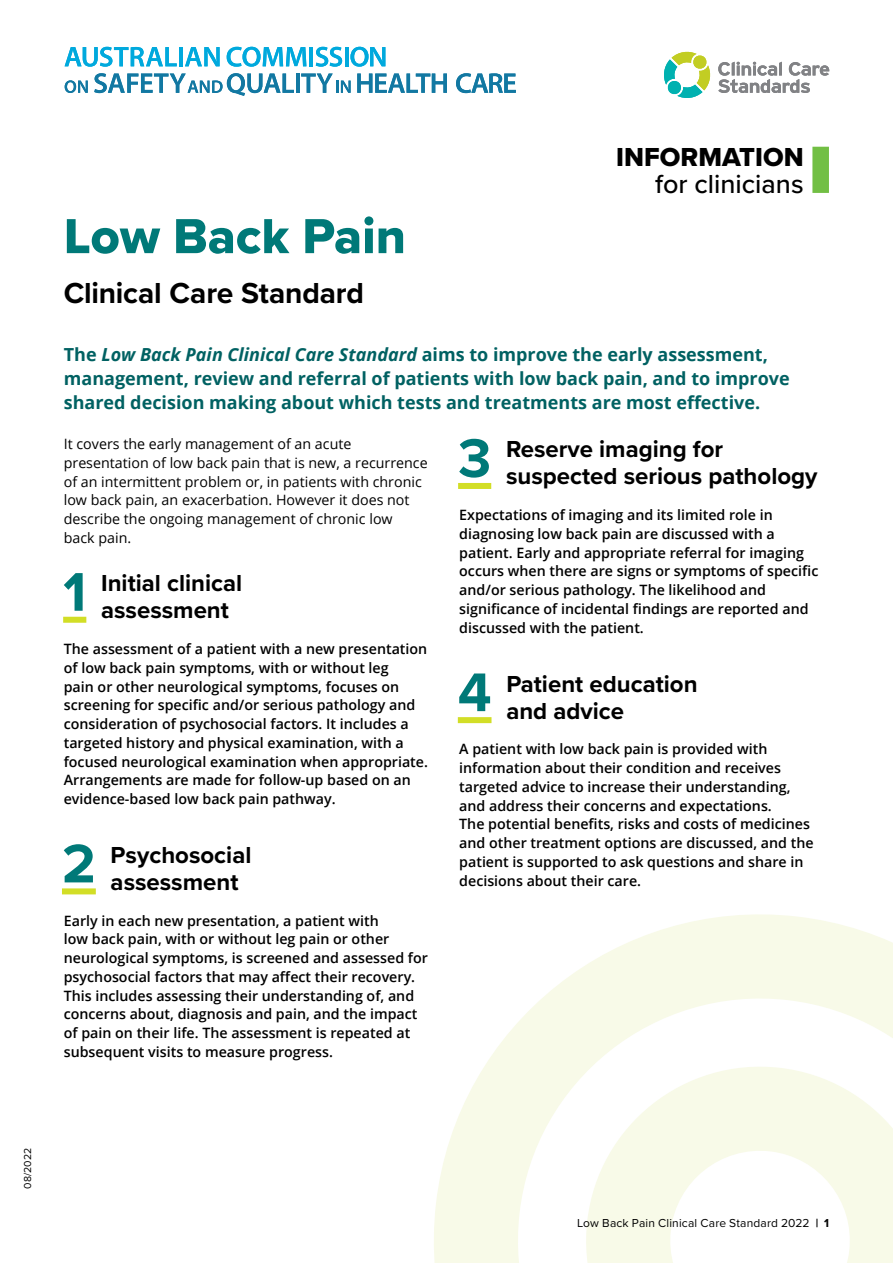
<style>
.page{position:relative;width:893px;height:1263px;background:#fff}
.page>*{position:absolute;margin:0;border:0;box-sizing:border-box;transform-origin:0 0}
.Heading_2__drop_cap{font:700 56.4px "Proxima Nova";color:#007978}
.Title___Heading_1__n{font:51px "Proxima Nova Extrabld";color:#007978}
.Heading_1_Small__bel{font:700 30px "Proxima Nova";letter-spacing:-.005em;color:#000}
.Key_Actions_Body-Cli{font:500 27px "Proxima Nova";color:#000}
.Key_Actions_Head-Cli{font:27px "Proxima Nova Extrabld";color:#000}
.Heading_2__drop_cap-2{font:700 24px/27px "Proxima Nova";color:#000}
.Intro{font:700 18px/24px "Open Sans";color:#006162}
.Normal_Semibold{font:600 14.25px/18.8px "Open Sans";color:#000}
.t1{font:14.25px/18.8px "Open Sans";color:#000}
.t2{font:12px "Proxima Nova";letter-spacing:.015em;color:#000}
.t3{font:10.5px "Proxima Nova";color:#000}
.s1{font-style:italic}
.s2{font-weight:700}
</style>
<div class="page">
<svg style="left:434px;top:914px;width:459px;height:349px;fill:#f8fae8"></svg>
<svg style="left:576px;top:1057px;width:317px;height:206px;fill:#f8fae8"></svg>
<div style="left:812px;top:147px;width:17px;height:46px;background:#72bf44"></div>
<svg style="left:65px;top:47px;width:112px;height:20px"></svg>
<hr style="left:179px;top:47px;width:4px;height:19px;background:#00a9dd">
<svg style="left:185px;top:47px;width:35px;height:19px"></svg>
<svg style="left:227px;top:47px;width:79px;height:20px"></svg>
<hr style="left:310px;top:47px;width:3px;height:19px;background:#00a9dd">
<svg style="left:316px;top:47px;width:26px;height:20px"></svg>
<hr style="left:345px;top:47px;width:3px;height:19px;background:#00a9dd">
<svg style="left:350px;top:47px;width:35px;height:20px"></svg>
<svg style="left:65px;top:80px;width:23px;height:13px"></svg>
<svg style="left:94px;top:73px;width:200px;height:23px"></svg>
<hr style="left:296px;top:74px;width:3px;height:19px;background:#1278a2">
<svg style="left:301px;top:74px;width:50px;height:19px"></svg>
<svg style="left:357px;top:74px;width:90px;height:19px"></svg>
<svg style="left:456px;top:73px;width:60px;height:20px"></svg>
<svg style="left:718px;top:62px;width:111px;height:31px"></svg>
<svg style="left:664px;top:51px;width:47px;height:47px"></svg>
<div style="left:63px;top:617px;width:23px;height:6px;background:#d2de26"></div>
<div style="left:62px;top:888px;width:34px;height:6px;background:#d2de26"></div>
<div style="left:458px;top:483px;width:33px;height:6px;background:#d2de26"></div>
<div style="left:458px;top:717px;width:33px;height:6px;background:#d2de26"></div>
<h1 class="Title___Heading_1__n" style="left:64px;top:198px;width:344px">Low Back Pain</h1>
<h1 class="Heading_1_Small__bel" style="left:64px;top:271px;width:302px">Clinical Care Standard</h1>
<p class="Key_Actions_Head-Cli" style="left:616px;top:137px;width:189px">INFORMATION</p>
<p class="Key_Actions_Body-Cli" style="left:655px;top:164px;width:150px">for clinicians</p>
<p class="Intro" style="left:64px;top:342px;width:727px">The <span class="s1">Low Back Pain Clinical Care Standard</span> aims to improve the early assessment, management, review and referral of patients with low back pain, and to improve shared decision making about which tests and treatments are most effective.</p>
<p class="t1" style="left:64px;top:434px;width:365px">It covers the early management of an acute presentation of low back pain that is new, a recurrence of an intermittent problem or, in patients with chronic low back pain, an exacerbation. However it does not describe the ongoing management of chronic low<br>back pain.</p>
<h2 class="Heading_2__drop_cap" style="left:63px;top:550px;width:25px">1</h2>
<h2 class="Heading_2__drop_cap-2" style="left:101px;top:569px;width:143px">Initial clinical assessment</h2>
<p class="Normal_Semibold" style="left:64px;top:639px;width:366px">The assessment of a patient with a new presentation of low back pain symptoms, with or without leg<br>pain or other neurological symptoms, focuses on screening for specific and/or serious pathology and consideration of psychosocial factors. It includes a targeted history and physical examination, with a focused neurological examination when appropriate.<br>Arrangements are made for follow-up based on an evidence-based low back pain pathway.</p>
<h2 class="Heading_2__drop_cap" style="left:62px;top:821px;width:35px">2</h2>
<h2 class="Heading_2__drop_cap-2" style="left:111px;top:841px;width:142px">Psychosocial assessment</h2>
<p class="Normal_Semibold" style="left:64px;top:911px;width:366px">Early in each new presentation, a patient with<br>low back pain, with or without leg pain or other neurological symptoms, is screened and assessed for psychosocial factors that may affect their recovery.<br>This includes assessing their understanding of, and concerns about, diagnosis and pain, and the impact of pain on their life. The assessment is repeated at subsequent visits to measure progress.</p>
<h2 class="Heading_2__drop_cap" style="left:458px;top:416px;width:35px">3</h2>
<h2 class="Heading_2__drop_cap-2" style="left:506px;top:435px;width:313px">Reserve imaging for suspected serious pathology</h2>
<p class="Normal_Semibold" style="left:459px;top:505px;width:361px">Expectations of imaging and its limited role in diagnosing low back pain are discussed with a patient. Early and appropriate referral for imaging occurs when there are signs or symptoms of specific and/or serious pathology. The likelihood and significance of incidental findings are reported and discussed with the patient.</p>
<h2 class="Heading_2__drop_cap" style="left:458px;top:650px;width:35px">4</h2>
<h2 class="Heading_2__drop_cap-2" style="left:506px;top:670px;width:193px">Patient education and advice</h2>
<p class="Normal_Semibold" style="left:459px;top:739px;width:356px">A patient with low back pain is provided with information about their condition and receives targeted advice to increase their understanding, and address their concerns and expectations.<br>The potential benefits, risks and costs of medicines and other treatment options are discussed, and the patient is supported to ask questions and share in decisions about their care.</p>
<p class="t3" style="left:20px;top:1188px;width:42px;rotate:-90deg">08/2022</p>
<p class="t2" style="left:577px;top:1214px;width:254px">Low Back Pain Clinical Care Standard 2022 <span class="s2">| 1</span></p>
</div>
